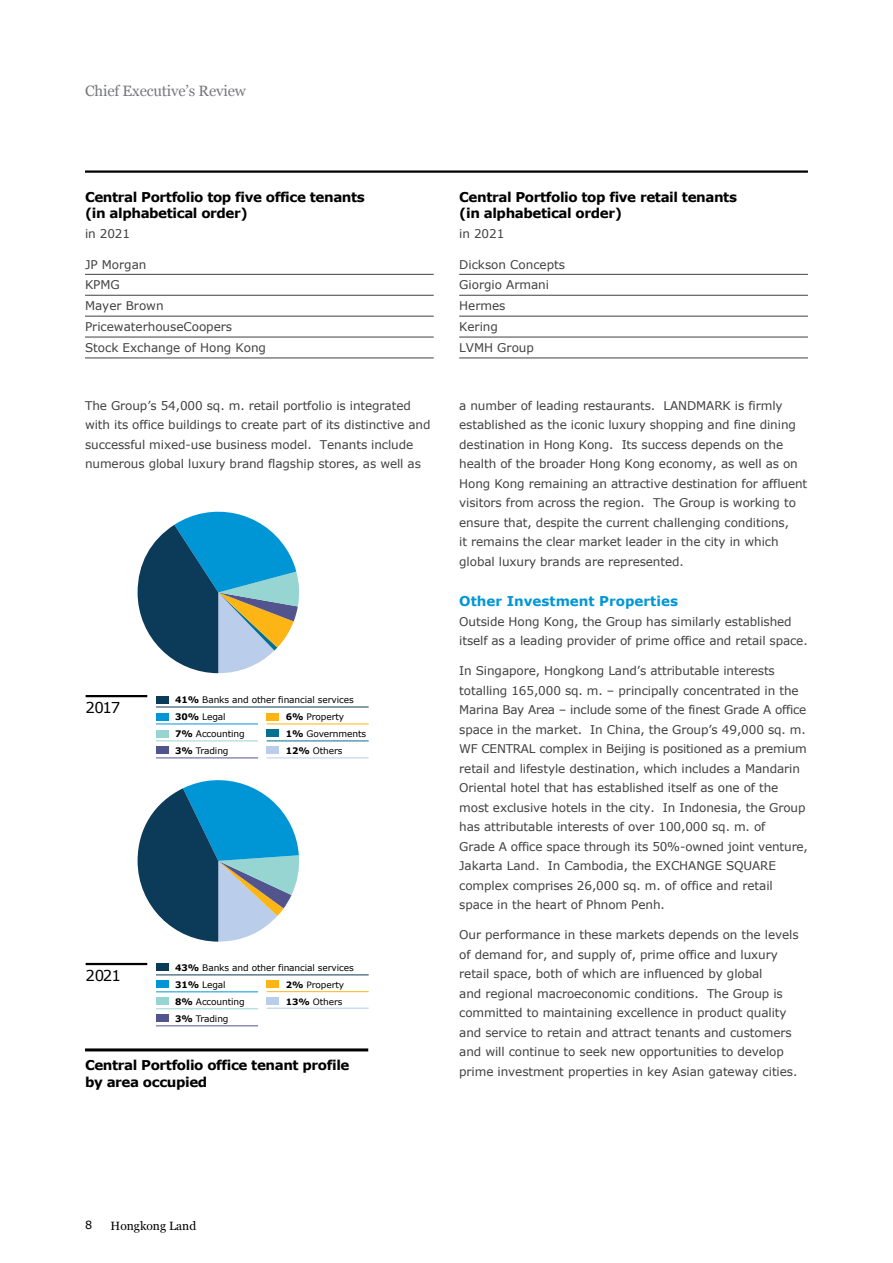
<style>
.page{position:relative;width:893px;height:1263px;background:#fff}
.page>*{position:absolute;margin:0;border:0;box-sizing:border-box;transform-origin:0 0}
.t1{font:15px "Georgia";letter-spacing:-.01em;color:#77787b}
.t2{font:15px "Verdana";letter-spacing:-.07em;color:#000}
.t3{font:700 13.5px/16.5px "Verdana";letter-spacing:-.03em;color:#000}
.t4{font:700 13.5px "Verdana";color:#0096d6}
.t5{font:12px/19.5px "Verdana";letter-spacing:-.01em;color:#414042}
.t6{font:12px "Georgia";color:#000}
.t7{font:11.25px "Verdana";color:#000}
.t8{font:9px/17.5px "Verdana";letter-spacing:-.01em;color:#000}
.t9{font:8.7px/16.5px "Verdana";letter-spacing:-.01em;color:#000}
.s1{font-weight:700}
</style>
<div class="page">
<hr style="left:85px;top:170px;width:723px;height:3px;background:#000">
<hr style="left:459px;top:274px;width:349px;height:1px;background:#414042">
<hr style="left:459px;top:295px;width:349px;height:1px;background:#414042">
<hr style="left:459px;top:316px;width:349px;height:1px;background:#414042">
<hr style="left:459px;top:337px;width:349px;height:1px;background:#414042">
<hr style="left:459px;top:358px;width:349px;height:1px;background:#414042">
<hr style="left:85px;top:274px;width:349px;height:1px;background:#414042">
<hr style="left:85px;top:295px;width:349px;height:1px;background:#414042">
<hr style="left:85px;top:316px;width:349px;height:1px;background:#414042">
<hr style="left:85px;top:337px;width:349px;height:1px;background:#414042">
<hr style="left:85px;top:358px;width:349px;height:1px;background:#414042">
<div style="left:156px;top:980px;width:13px;height:8px;background:#0096d6"></div>
<div style="left:156px;top:997px;width:13px;height:8px;background:#96d5d2"></div>
<hr style="left:156px;top:991px;width:102px;height:1px;background:#0096d6">
<div style="left:156px;top:1014px;width:13px;height:8px;background:#52548e"></div>
<hr style="left:156px;top:1025px;width:102px;height:1px;background:#52548e">
<hr style="left:156px;top:1008px;width:102px;height:1px;background:#96d5d2">
<div style="left:267px;top:981px;width:12px;height:7px;background:#fcb515"></div>
<div style="left:267px;top:997px;width:12px;height:8px;background:#bacdea"></div>
<hr style="left:267px;top:991px;width:101px;height:1px;background:#fcb515">
<hr style="left:267px;top:1008px;width:101px;height:1px;background:#bacdea">
<hr style="left:156px;top:757px;width:102px;height:1px;background:#52548e">
<div style="left:156px;top:713px;width:13px;height:7px;background:#0096d6"></div>
<div style="left:267px;top:713px;width:12px;height:7px;background:#fcb515"></div>
<div style="left:267px;top:730px;width:12px;height:7px;background:#046f8e"></div>
<div style="left:267px;top:747px;width:12px;height:7px;background:#bacdea"></div>
<div style="left:156px;top:730px;width:13px;height:7px;background:#96d5d2"></div>
<div style="left:156px;top:747px;width:13px;height:7px;background:#52548e"></div>
<hr style="left:156px;top:723px;width:102px;height:1px;background:#0096d6">
<hr style="left:267px;top:723px;width:101px;height:1px;background:#fcb515">
<hr style="left:156px;top:740px;width:102px;height:1px;background:#96d5d2">
<hr style="left:267px;top:740px;width:101px;height:1px;background:#046f8e">
<hr style="left:267px;top:757px;width:101px;height:1px;background:#bacdea">
<hr style="left:86px;top:695px;width:61px;height:2px;background:#000">
<hr style="left:86px;top:963px;width:61px;height:2px;background:#000">
<div style="left:156px;top:696px;width:13px;height:7px;background:#0c3a59"></div>
<hr style="left:156px;top:707px;width:212px;height:1px;background:#0c3a59">
<div style="left:156px;top:964px;width:13px;height:7px;background:#0c3a59"></div>
<hr style="left:156px;top:974px;width:212px;height:1px;background:#0c3a59">
<svg style="left:138px;top:511px;width:162px;height:162px"></svg>
<svg style="left:138px;top:780px;width:162px;height:162px"></svg>
<hr style="left:85px;top:1048px;width:283px;height:3px;background:#000">
<p class="t1" style="left:85px;top:80px;width:162px">Chief Executive’s Review</p>
<p class="t3" style="left:85px;top:189px;width:281px">Central Portfolio top five office tenants (in alphabetical order)</p>
<p class="t5" style="left:85px;top:224px;width:47px">in 2021</p>
<p class="t5" style="left:85px;top:254px;width:183px;line-height:20.9px">JP Morgan<br>KPMG<br>Mayer Brown<br>PricewaterhouseCoopers<br>Stock Exchange of Hong Kong</p>
<p class="t3" style="left:459px;top:189px;width:279px">Central Portfolio top five retail tenants (in alphabetical order)</p>
<p class="t5" style="left:459px;top:224px;width:47px">in 2021</p>
<p class="t5" style="left:459px;top:254px;width:107px;line-height:20.9px">Dickson Concepts<br>Giorgio Armani<br>Hermes<br>Kering<br>LVMH Group</p>
<p class="t5" style="left:85px;top:396px;width:347px">The Group’s 54,000 sq. m. retail portfolio is integrated with its office buildings to create part of its distinctive and successful mixed-use business model. Tenants include numerous global luxury brand flagship stores, as well as</p>
<p class="t5" style="left:459px;top:396px;width:350px">a number of leading restaurants. LANDMARK is firmly established as the iconic luxury shopping and fine dining destination in Hong Kong. Its success depends on the health of the broader Hong Kong economy, as well as on Hong Kong remaining an attractive destination for affluent visitors from across the region. The Group is working to ensure that, despite the current challenging conditions,<br>it remains the clear market leader in the city in which global luxury brands are represented.</p>
<p class="t4" style="left:459px;top:592px;width:220px">Other Investment Properties</p>
<p class="t5" style="left:459px;top:612px;width:350px">Outside Hong Kong, the Group has similarly established itself as a leading provider of prime office and retail space.</p>
<p class="t5" style="left:459px;top:661px;width:350px">In Singapore, Hongkong Land’s attributable interests totalling 165,000 sq. m. – principally concentrated in the Marina Bay Area – include some of the finest Grade A office space in the market. In China, the Group’s 49,000 sq. m.<br>WF CENTRAL complex in Beijing is positioned as a premium retail and lifestyle destination, which includes a Mandarin Oriental hotel that has established itself as one of the most exclusive hotels in the city. In Indonesia, the Group has attributable interests of over 100,000 sq. m. of<br>Grade A office space through its 50%-owned joint venture, Jakarta Land. In Cambodia, the EXCHANGE SQUARE complex comprises 26,000 sq. m. of office and retail space in the heart of Phnom Penh.</p>
<p class="t5" style="left:459px;top:925px;width:341px">Our performance in these markets depends on the levels of demand for, and supply of, prime office and luxury retail space, both of which are influenced by global<br>and regional macroeconomic conditions. The Group is committed to maintaining excellence in product quality and service to retain and attract tenants and customers and will continue to seek new opportunities to develop prime investment properties in key Asian gateway cities.</p>
<p class="t8" style="left:175px;top:691px;width:180px"><span class="s1">41%</span> Banks and other financial services<br><span class="s1">30%</span> Legal</p>
<p class="t2" style="left:86px;top:698px;width:36px">2017</p>
<p class="t8" style="left:286px;top:708px;width:60px"><span class="s1">6%</span> Property</p>
<p class="t8" style="left:175px;top:725px;width:71px"><span class="s1">7%</span> Accounting</p>
<p class="t8" style="left:286px;top:725px;width:82px"><span class="s1">1%</span> Governments</p>
<p class="t8" style="left:175px;top:742px;width:55px"><span class="s1">3%</span> Trading</p>
<p class="t8" style="left:286px;top:742px;width:58px"><span class="s1">12%</span> Others</p>
<p class="t8" style="left:175px;top:959px;width:180px"><span class="s1">43%</span> Banks and other financial services<br><span class="s1">31%</span> Legal</p>
<p class="t8" style="left:175px;top:1010px;width:55px"><span class="s1">3%</span> Trading</p>
<p class="t2" style="left:86px;top:966px;width:37px">2021</p>
<p class="t9" style="left:286px;top:977px;width:60px"><span class="s1">2%</span> Property<br><span class="s1">13%</span> Others</p>
<p class="t8" style="left:175px;top:993px;width:71px"><span class="s1">8%</span> Accounting</p>
<p class="t3" style="left:85px;top:1057px;width:266px">Central Portfolio office tenant profile by area occupied</p>
<p class="t7" style="left:85px;top:1218px;width:9px">8</p>
<p class="t6" style="left:111px;top:1216px;width:87px">Hongkong Land</p>
</div>
